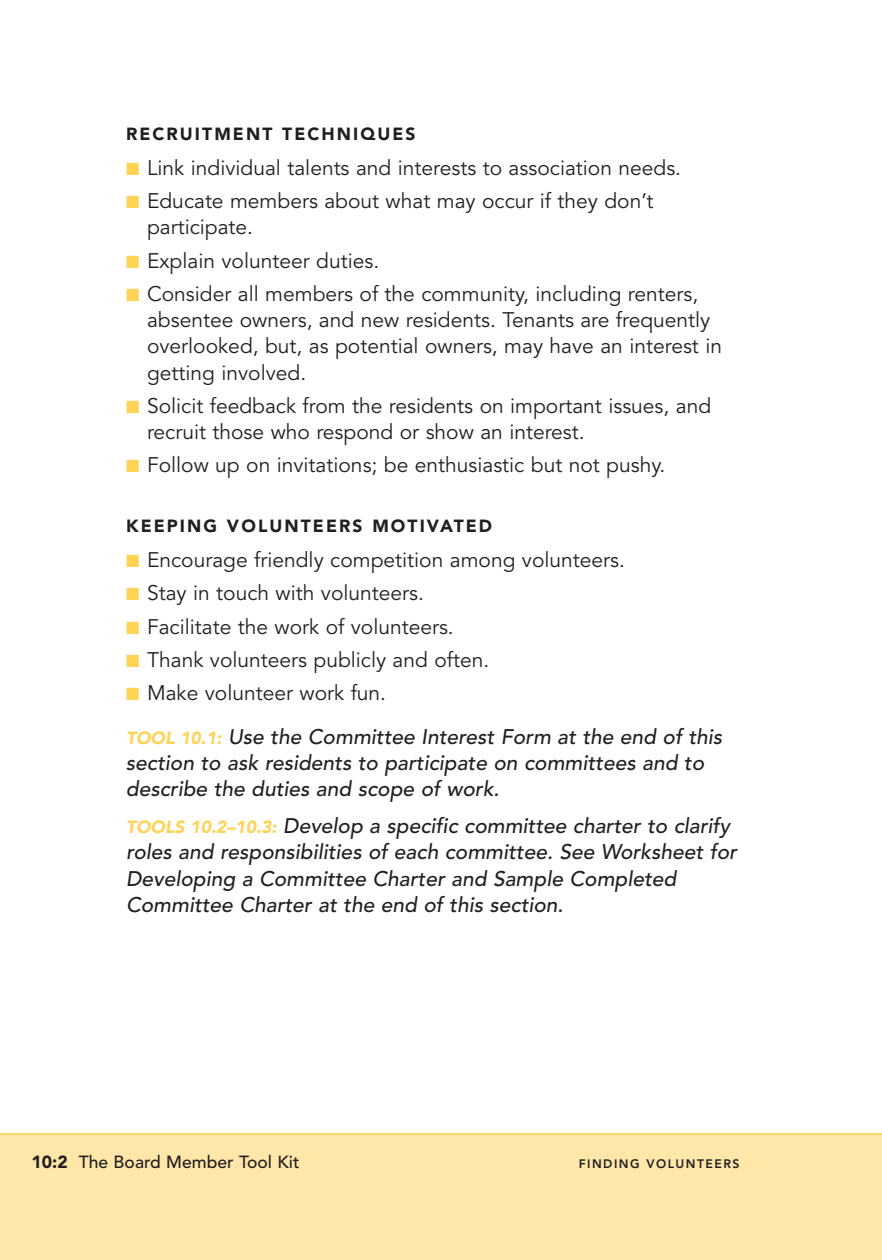
<style>
.page{position:relative;width:882px;height:1260px;background:#fff}
.page>*{position:absolute;margin:0;border:0;box-sizing:border-box;transform-origin:0 0}
.t1{font:21px/26.2px "Avenir";color:#231f20}
.t2{font:italic 500 21px/26.2px "Avenir";color:#231f20}
.t3{font:900 17.5px "Avenir";letter-spacing:.12em;color:#231f20}
.t4{font:500 17.5px "Avenir";color:#231f20}
.t5{font:800 12.25px "Avenir";letter-spacing:.12em;color:#231f20}
.s1{color:#fed356}
.s2{font-weight:400;font-style:normal}
.s3{font-weight:900;font-size:17.5px;color:#fed356}
.s4{font-weight:900}
</style>
<div class="page">
<div style="left:0;top:1134px;width:882px;height:126px;background:#ffe7aa"></div>
<hr style="left:0;top:1133px;width:882px;height:2px;background:#fed356">
<p class="t3" style="left:126px;top:127px;width:291px">RECRUITMENT TECHNIQUES</p>
<p class="t1" style="left:126px;top:156px;width:557px"><span class="s1">■</span> Link individual talents and interests to association needs.</p>
<p class="t1" style="left:147px;top:189px;width:508px;text-indent:-21px"><span class="s1">■</span> Educate members about what may occur if they don’t participate.</p>
<p class="t1" style="left:126px;top:249px;width:255px"><span class="s1">■</span> Explain volunteer duties.</p>
<p class="t1" style="left:147px;top:282px;width:577px;text-indent:-21px"><span class="s1">■</span> Consider all members of the community, including renters, absentee owners, and new residents. Tenants are frequently overlooked, but, as potential owners, may have an interest in getting involved.</p>
<p class="t1" style="left:147px;top:394px;width:566px;text-indent:-21px"><span class="s1">■</span> Solicit feedback from the residents on important issues, and recruit those who respond or show an interest.</p>
<p class="t1" style="left:126px;top:454px;width:541px"><span class="s1">■</span> Follow up on invitations; be enthusiastic but not pushy.</p>
<p class="t3" style="left:126px;top:519px;width:368px">KEEPING VOLUNTEERS MOTIVATED</p>
<p class="t1" style="left:126px;top:548px;width:501px"><span class="s1">■</span> Encourage friendly competition among volunteers.</p>
<p class="t1" style="left:126px;top:582px;width:299px"><span class="s1">■</span> Stay in touch with volunteers.</p>
<p class="t1" style="left:126px;top:615px;width:329px"><span class="s1">■</span> Facilitate the work of volunteers.</p>
<p class="t1" style="left:126px;top:648px;width:365px"><span class="s1">■</span> Thank volunteers publicly and often.</p>
<p class="t2" style="left:126px;top:673px;width:598px;line-height:43.8px"><span class="s1">■</span> <span class="s2">Make volunteer work fun.<br></span><span class="s3">TOOL 10.1:</span> Use the Committee Interest Form at the end of this</p>
<p class="t2" style="left:126px;top:752px;width:580px">section to ask residents to participate on committees and to describe the duties and scope of work.</p>
<p class="t2" style="left:126px;top:815px;width:612px"><span class="s3">TOOLS 10.2–10.3:</span> Develop a specific committee charter to clarify roles and responsibilities of each committee. See Worksheet for Developing a Committee Charter and Sample Completed Committee Charter at the end of this section.</p>
<p class="t4" style="left:32px;top:1155px;width:269px"><span class="s4">10:2</span> The Board Member Tool Kit</p>
<p class="t5" style="left:579px;top:1159px;width:162px">FINDING VOLUNTEERS</p>
</div>
